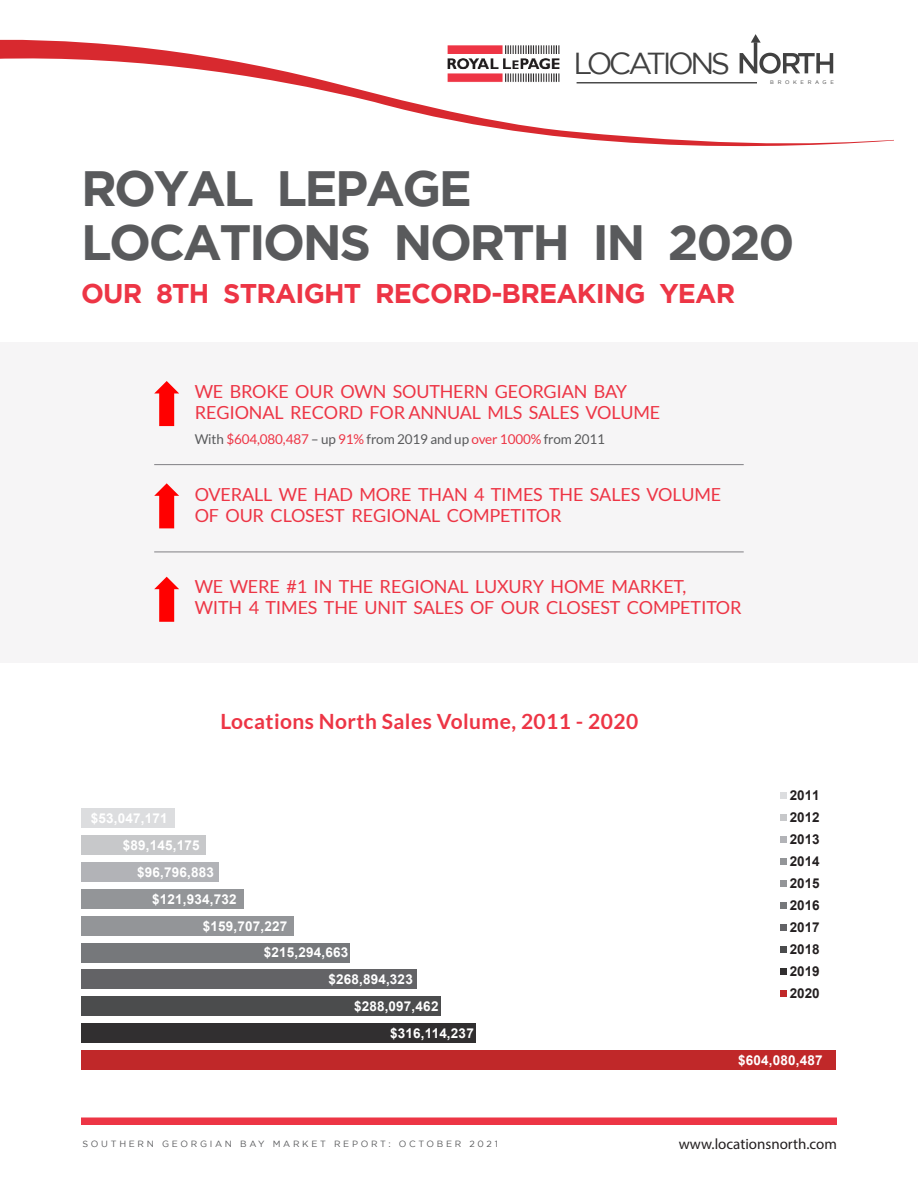
<style>
.page{position:relative;width:918px;height:1188px;background:#fff}
.page>*{position:absolute;margin:0;border:0;box-sizing:border-box;transform-origin:0 0}
.t1{font:700 49.5px/54px "Gotham";letter-spacing:-.05em;color:#595a5c}
.t2{font:30.3px "Gotham";letter-spacing:-.115em;color:#414141}
.t3{font:700 27px "Gotham";letter-spacing:-.03em;color:#ed3545}
.t4{font:700 21px "Lato";letter-spacing:.02em;color:#ed3545}
.t5{font:18px/21px "Lato";letter-spacing:-.01em;color:#ed3545}
.t6{font:15px "Myriad Pro";color:#231f20}
.t7{font:700 13.65px "Arial";letter-spacing:.015em;color:#fff}
.t8{font:700 13.65px/22px "Arial";color:#231f20;text-align:justify}
.t9{font:13.5px "Lato";letter-spacing:-.01em;color:#595a5c}
.t10{font:9px "Gotham";letter-spacing:.3em;color:#595a5c}
.t11{font:5.25px "Gotham";letter-spacing:.7em;color:#414141}
.s1{color:#ed3545}
</style>
<div class="page">
<div style="left:81px;top:1118px;width:756px;height:7px;background:#ed3545"></div>
<svg style="left:81px;top:792px;width:755px;height:278px"></svg>
<div style="left:81px;top:809px;width:94px;height:19px;background:#dcdddf"></div>
<div style="left:81px;top:836px;width:125px;height:19px;background:#c7c8ca"></div>
<div style="left:81px;top:862px;width:138px;height:20px;background:#b2b3b7"></div>
<div style="left:81px;top:889px;width:163px;height:20px;background:#939598"></div>
<div style="left:81px;top:916px;width:213px;height:19px;background:#939598"></div>
<div style="left:81px;top:943px;width:269px;height:19px;background:#76787b"></div>
<div style="left:81px;top:970px;width:336px;height:19px;background:#636366"></div>
<div style="left:81px;top:997px;width:360px;height:19px;background:#4b4c4d"></div>
<div style="left:81px;top:1023px;width:395px;height:20px;background:#312f30"></div>
<div style="left:81px;top:1050px;width:755px;height:19px;background:#c02829"></div>
<div style="left:780px;top:793px;width:7px;height:6px;background:#dcdddf"></div>
<div style="left:780px;top:815px;width:7px;height:6px;background:#c7c8ca"></div>
<div style="left:780px;top:836px;width:7px;height:7px;background:#b2b3b7"></div>
<div style="left:780px;top:859px;width:7px;height:6px;background:#939598"></div>
<div style="left:780px;top:880px;width:7px;height:7px;background:#939598"></div>
<div style="left:780px;top:902px;width:7px;height:7px;background:#76787b"></div>
<div style="left:780px;top:924px;width:7px;height:7px;background:#636366"></div>
<div style="left:780px;top:946px;width:7px;height:7px;background:#4b4c4d"></div>
<div style="left:780px;top:968px;width:7px;height:7px;background:#312f30"></div>
<div style="left:780px;top:990px;width:7px;height:7px;background:#c02829"></div>
<div style="left:0;top:342px;width:918px;height:321px;background:#f6f5f6"></div>
<hr style="left:154px;top:552px;width:590px;height:1px;background:#807f84">
<hr style="left:154px;top:464px;width:590px;height:1px;background:#807f84">
<svg style="left:154px;top:483px;width:25px;height:45px"></svg>
<svg style="left:154px;top:577px;width:25px;height:45px"></svg>
<svg style="left:154px;top:381px;width:25px;height:45px"></svg>
<svg style="left:0;top:37px;width:894px;height:110px"></svg>
<h2 class="t2" style="left:573px;top:46px;width:158px">LOCATIONS</h2>
<p class="t11" style="left:770px;top:80px;width:65px">BROKERAGE</p>
<p class="t1" style="left:81px;top:160px;width:715px">ROYAL LEPAGE<br>LOCATIONS NORTH IN 2020</p>
<p class="t3" style="left:81px;top:277px;width:656px">OUR 8TH STRAIGHT RECORD-BREAKING YEAR</p>
<p class="t5" style="left:195px;top:381px;width:467px">WE BROKE OUR OWN SOUTHERN GEORGIAN BAY<br>REGIONAL RECORD FOR ANNUAL MLS SALES VOLUME</p>
<p class="t9" style="left:195px;top:432px;width:412px">With <span class="s1">$604,080,487</span> – up <span class="s1">91%</span> from 2019 and up <span class="s1">over 1000%</span> from 2011</p>
<p class="t5" style="left:195px;top:484px;width:528px">OVERALL WE HAD MORE THAN 4 TIMES THE SALES VOLUME<br>OF OUR CLOSEST REGIONAL COMPETITOR</p>
<p class="t5" style="left:195px;top:576px;width:548px">WE WERE #1 IN THE REGIONAL LUXURY HOME MARKET,<br>WITH 4 TIMES THE UNIT SALES OF OUR CLOSEST COMPETITOR</p>
<p class="t4" style="left:220px;top:710px;width:419px">Locations North Sales Volume, 2011 - 2020</p>
<p class="t7" style="left:91px;top:809px;width:78px">$53,047,171</p>
<p class="t7" style="left:123px;top:836px;width:78px">$89,145,175</p>
<p class="t7" style="left:137px;top:863px;width:78px">$96,796,883</p>
<p class="t7" style="left:152px;top:889px;width:86px">$121,934,732</p>
<p class="t7" style="left:203px;top:916px;width:86px">$159,707,227</p>
<p class="t7" style="left:264px;top:943px;width:86px">$215,294,663</p>
<p class="t7" style="left:328px;top:970px;width:86px">$268,894,323</p>
<p class="t7" style="left:354px;top:997px;width:86px">$288,097,462</p>
<p class="t7" style="left:390px;top:1024px;width:85px">$316,114,237</p>
<p class="t8" style="left:790px;top:785px;width:31px">2011<br>2012<br>2013<br>2014<br>2015<br>2016<br>2017<br>2018<br>2019<br>2020</p>
<p class="t7" style="left:738px;top:1050px;width:86px">$604,080,487</p>
<p class="t10" style="left:82px;top:1139px;width:417px">SOUTHERN GEORGIAN BAY MARKET REPORT: OCTOBER 2021</p>
<p class="t6" style="left:679px;top:1134px;width:160px">www.locationsnorth.com</p>
</div>
